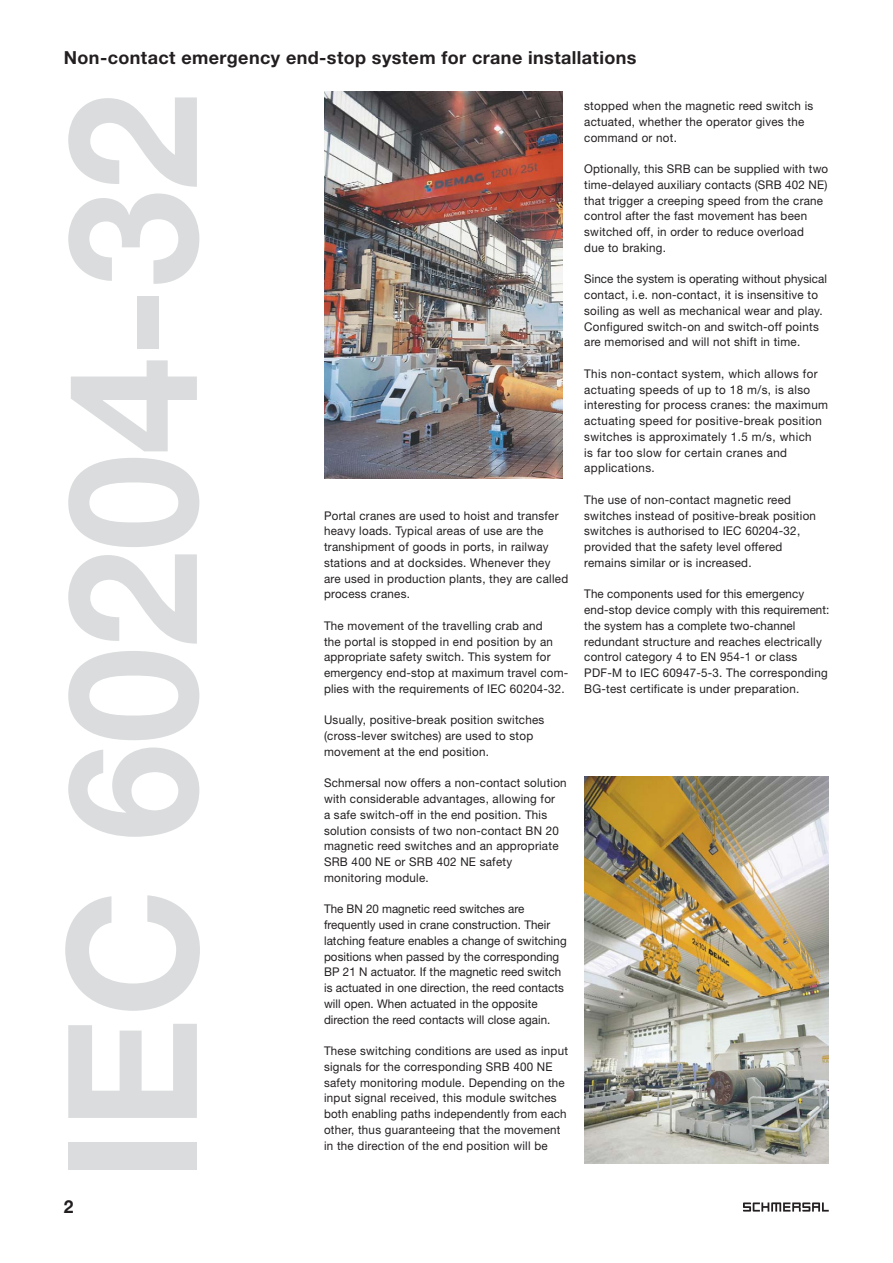
<style>
.page{position:relative;width:893px;height:1263px;background:#fff}
.page>*{position:absolute;margin:0;border:0;box-sizing:border-box;transform-origin:0 0}
.t1{font:700 180px "Helvetica Neue";color:#dadcdd}
.t2{font:700 18px "Helvetica Neue";letter-spacing:.02em;color:#231f20}
.t3{font:700 18px "Helvetica Neue";letter-spacing:.02em;color:#231f20;scale:.96 1}
.t4{font:12px/15.8px "Helvetica Neue";letter-spacing:.02em;color:#231f20;scale:.96 1}
</style>
<div class="page">
<svg style="left:743px;top:1202px;width:85px;height:10px"></svg>
<img style="left:324px;top:92px;width:238px;height:386px">
<img style="left:584px;top:777px;width:244px;height:386px">
<h2 class="t2" style="left:64px;top:51px;width:574px">Non-contact emergency end-stop system for crane installations</h2>
<h1 class="t1" style="left:68px;top:1181px;width:1089px;rotate:-90deg">IEC 60204-32</h1>
<p class="t4" style="left:584px;top:99px;width:240px">stopped when the magnetic reed switch is actuated, whether the operator gives the command or not.</p>
<p class="t4" style="left:584px;top:162px;width:256px">Optionally, this SRB can be supplied with two time-delayed auxiliary contacts (SRB 402 NE) that trigger a creeping speed from the crane control after the fast movement has been switched off, in order to reduce overload<br>due to braking.</p>
<p class="t4" style="left:584px;top:272px;width:254px">Since the system is operating without physical contact, i.e. non-contact, it is insensitive to soiling as well as mechanical wear and play.<br>Configured switch-on and switch-off points are memorised and will not shift in time.</p>
<p class="t4" style="left:584px;top:367px;width:255px">This non-contact system, which allows for actuating speeds of up to 18 m/s, is also interesting for process cranes: the maximum actuating speed for positive-break position switches is approximately 1.5 m/s, which<br>is far too slow for certain cranes and applications.</p>
<p class="t4" style="left:584px;top:493px;width:243px">The use of non-contact magnetic reed switches instead of positive-break position switches is authorised to IEC 60204-32, provided that the safety level offered remains similar or is increased.</p>
<p class="t4" style="left:584px;top:587px;width:257px">The components used for this emergency end-stop device comply with this requirement: the system has a complete two-channel redundant structure and reaches electrically control category 4 to EN 954-1 or class PDF-M to IEC 60947-5-3. The corresponding BG-test certificate is under preparation.</p>
<p class="t4" style="left:324px;top:509px;width:256px">Portal cranes are used to hoist and transfer heavy loads. Typical areas of use are the transhipment of goods in ports, in railway stations and at docksides. Whenever they are used in production plants, they are called process cranes.</p>
<p class="t4" style="left:324px;top:619px;width:256px">The movement of the travelling crab and<br>the portal is stopped in end position by an appropriate safety switch. This system for emergency end-stop at maximum travel com&shy;plies with the requirements of IEC 60204-32.</p>
<p class="t4" style="left:324px;top:713px;width:231px">Usually, positive-break position switches (cross-lever switches) are used to stop movement at the end position.</p>
<p class="t4" style="left:324px;top:776px;width:254px">Schmersal now offers a non-contact solution with considerable advantages, allowing for<br>a safe switch-off in the end position. This solution consists of two non-contact BN 20 magnetic reed switches and an appropriate SRB 400 NE or SRB 402 NE safety monitoring module.</p>
<p class="t4" style="left:324px;top:902px;width:254px">The BN 20 magnetic reed switches are frequently used in crane construction. Their latching feature enables a change of switching positions when passed by the corresponding BP 21 N actuator. If the magnetic reed switch is actuated in one direction, the reed contacts will open. When actuated in the opposite direction the reed contacts will close again.</p>
<p class="t4" style="left:324px;top:1044px;width:256px">These switching conditions are used as input signals for the corresponding SRB 400 NE safety monitoring module. Depending on the input signal received, this module switches both enabling paths independently from each other, thus guaranteeing that the movement in the direction of the end position will be</p>
<h2 class="t3" style="left:64px;top:1200px;width:12px">2</h2>
</div>
